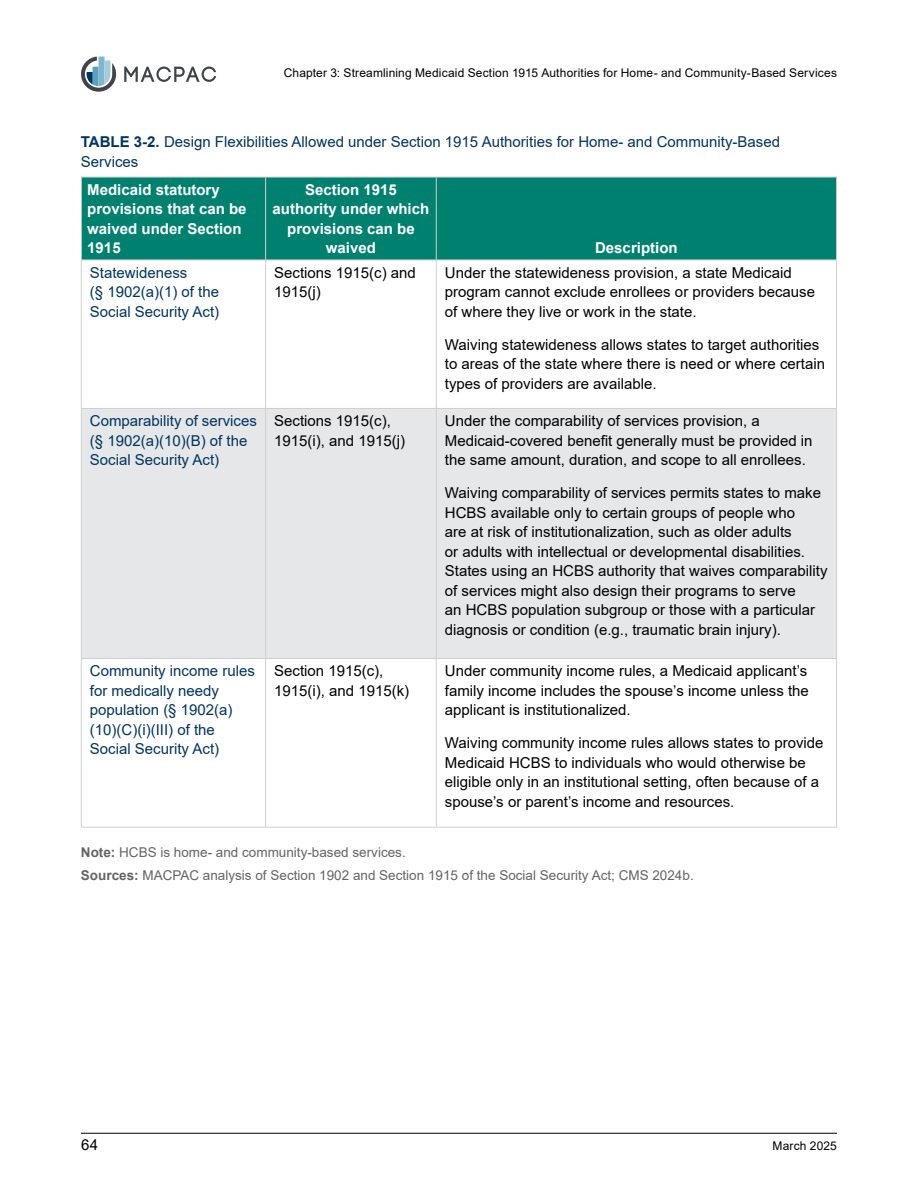
<style>
.page{position:relative;width:918px;height:1188px;background:#fff}
.page>*{position:absolute;margin:0;border:0;box-sizing:border-box;transform-origin:0 0}
.Table_Main{font:15px/19.5px "Arial";color:#000}
.Table_Main_Blue{font:15px/19.5px "Arial";color:#003461}
.Table_Header_White{font:700 15px/19.5px "Arial";color:#fff}
.H3_Table_Title{font:15px/19.5px "Arial";color:#003461}
.Table_Notes{font:13.5px "Arial";color:#636466}
.t1{font:12px "Arial";letter-spacing:.01em;color:#000}
.s1{font-weight:700}
</style>
<div class="page">
<hr style="left:81px;top:1133px;width:756px;height:1px;background:#000">
<svg style="left:81px;top:57px;width:35px;height:35px"></svg>
<svg style="left:124px;top:67px;width:92px;height:15px"></svg>
<div style="left:82px;top:178px;width:754px;height:82px;background:#008170"></div>
<div style="left:82px;top:409px;width:754px;height:249px;background:#e6e7e8"></div>
<hr style="left:81px;top:177px;width:185px;height:1px;background:#cdd0d2">
<hr style="left:81px;top:177px;width:1px;height:83px;background:#cdd0d2">
<hr style="left:266px;top:177px;width:170px;height:1px;background:#cdd0d2">
<hr style="left:265px;top:177px;width:1px;height:83px;background:#cdd0d2">
<hr style="left:436px;top:177px;width:401px;height:1px;background:#cdd0d2">
<hr style="left:436px;top:177px;width:1px;height:83px;background:#cdd0d2">
<hr style="left:836px;top:177px;width:1px;height:83px;background:#cdd0d2">
<hr style="left:81px;top:260px;width:185px;height:1px;background:#cdd0d2">
<hr style="left:81px;top:260px;width:1px;height:148px;background:#cdd0d2">
<hr style="left:266px;top:260px;width:170px;height:1px;background:#cdd0d2">
<hr style="left:265px;top:260px;width:1px;height:148px;background:#cdd0d2">
<hr style="left:436px;top:260px;width:401px;height:1px;background:#cdd0d2">
<hr style="left:436px;top:260px;width:1px;height:148px;background:#cdd0d2">
<hr style="left:836px;top:260px;width:1px;height:148px;background:#cdd0d2">
<hr style="left:81px;top:408px;width:185px;height:1px;background:#cdd0d2">
<hr style="left:81px;top:409px;width:1px;height:249px;background:#cdd0d2">
<hr style="left:266px;top:408px;width:170px;height:1px;background:#cdd0d2">
<hr style="left:265px;top:409px;width:1px;height:249px;background:#cdd0d2">
<hr style="left:436px;top:408px;width:401px;height:1px;background:#cdd0d2">
<hr style="left:436px;top:409px;width:1px;height:249px;background:#cdd0d2">
<hr style="left:836px;top:409px;width:1px;height:249px;background:#cdd0d2">
<hr style="left:81px;top:658px;width:185px;height:1px;background:#cdd0d2">
<hr style="left:81px;top:659px;width:1px;height:168px;background:#cdd0d2">
<hr style="left:266px;top:658px;width:170px;height:1px;background:#cdd0d2">
<hr style="left:265px;top:659px;width:1px;height:168px;background:#cdd0d2">
<hr style="left:436px;top:658px;width:401px;height:1px;background:#cdd0d2">
<hr style="left:436px;top:659px;width:1px;height:168px;background:#cdd0d2">
<hr style="left:836px;top:659px;width:1px;height:168px;background:#cdd0d2">
<hr style="left:81px;top:827px;width:185px;height:1px;background:#cdd0d2">
<hr style="left:266px;top:827px;width:170px;height:1px;background:#cdd0d2">
<hr style="left:436px;top:827px;width:401px;height:1px;background:#cdd0d2">
<p class="t1" style="left:284px;top:65px;width:555px">Chapter 3: Streamlining Medicaid Section 1915 Authorities for Home- and Community-Based Services</p>
<p class="H3_Table_Title" style="left:81px;top:132px;width:701px"><span class="s1">TABLE 3-2.</span> Design Flexibilities Allowed under Section 1915 Authorities for Home- and Community-Based<br>Services</p>
<p class="Table_Header_White" style="left:87px;top:180px;width:161px">Medicaid statutory provisions that can be waived under Section<br>1915</p>
<p class="Table_Header_White" style="left:273px;top:180px;width:158px;text-align:center">Section 1915 authority under which provisions can be waived</p>
<p class="Table_Header_White" style="left:595px;top:238px;width:84px">Description</p>
<p class="Table_Main_Blue" style="left:90px;top:263px;width:131px">Statewideness<br>(§ 1902(a)(1) of the<br>Social Security Act)</p>
<p class="Table_Main" style="left:274px;top:263px;width:143px">Sections 1915(c) and<br>1915(j)</p>
<p class="Table_Main" style="left:445px;top:263px;width:372px">Under the statewideness provision, a state Medicaid program cannot exclude enrollees or providers because of where they live or work in the state.</p>
<p class="Table_Main" style="left:445px;top:335px;width:382px">Waiving statewideness allows states to target authorities to areas of the state where there is need or where certain types of providers are available.</p>
<p class="Table_Main_Blue" style="left:90px;top:411px;width:169px">Comparability of services (§ 1902(a)(10)(B) of the<br>Social Security Act)</p>
<p class="Table_Main" style="left:274px;top:411px;width:132px">Sections 1915(c),<br>1915(i), and 1915(j)</p>
<p class="Table_Main" style="left:445px;top:411px;width:369px">Under the comparability of services provision, a<br>Medicaid-covered benefit generally must be provided in the same amount, duration, and scope to all enrollees.</p>
<p class="Table_Main" style="left:445px;top:483px;width:384px">Waiving comparability of services permits states to make HCBS available only to certain groups of people who<br>are at risk of institutionalization, such as older adults<br>or adults with intellectual or developmental disabilities.<br>States using an HCBS authority that waives comparability of services might also design their programs to serve<br>an HCBS population subgroup or those with a particular diagnosis or condition (e.g., traumatic brain injury).</p>
<p class="Table_Main_Blue" style="left:90px;top:661px;width:167px">Community income rules for medically needy population (§ 1902(a) (10)(C)(i)(III) of the<br>Social Security Act)</p>
<p class="Table_Main" style="left:274px;top:661px;width:137px">Section 1915(c),<br>1915(i), and 1915(k)</p>
<p class="Table_Main" style="left:445px;top:661px;width:366px;text-align:justify">Under community income rules, a Medicaid applicant’s family income includes the spouse’s income unless the applicant is institutionalized.</p>
<p class="Table_Main" style="left:445px;top:733px;width:380px">Waiving community income rules allows states to provide Medicaid HCBS to individuals who would otherwise be eligible only in an institutional setting, often because of a spouse’s or parent’s income and resources.</p>
<p class="Table_Notes" style="left:81px;top:843px;width:326px"><span class="s1">Note:</span> HCBS is home- and community-based services.</p>
<p class="Table_Notes" style="left:81px;top:866px;width:614px"><span class="s1">Sources:</span> MACPAC analysis of Section 1902 and Section 1915 of the Social Security Act; CMS 2024b.</p>
<p class="Table_Main" style="left:81px;top:1135px;width:19px">64</p>
<p class="t1" style="left:773px;top:1137px;width:66px">March 2025</p>
</div>
